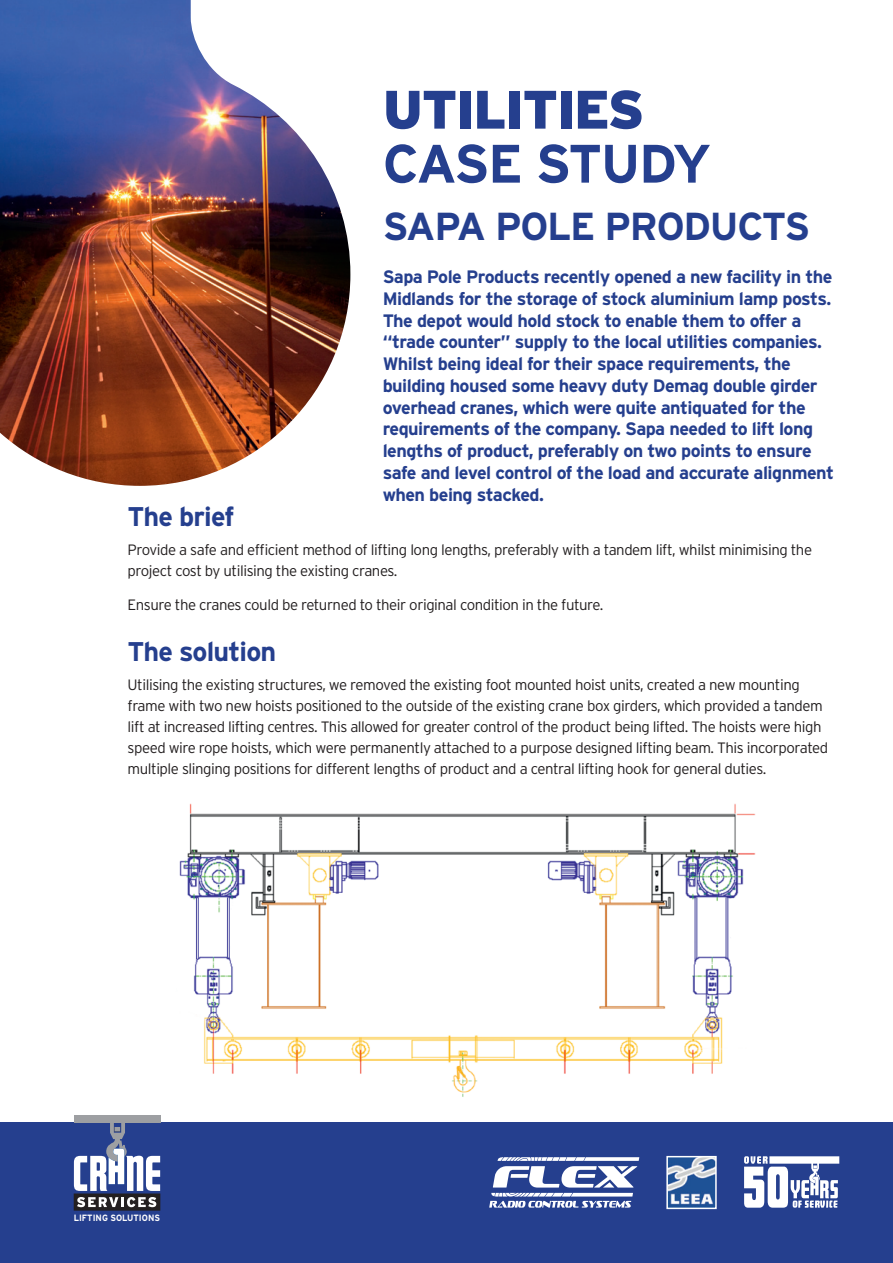
<style>
.page{position:relative;width:893px;height:1263px;background:#fff}
.page>*{position:absolute;margin:0;border:0;box-sizing:border-box;transform-origin:0 0}
.t1{font:900 54px "Interstate";letter-spacing:-.03em;color:#253f8e}
.t2{font:700 54px "Interstate";letter-spacing:-.045em;color:#253f8e}
.t3{font:700 39px "Interstate";letter-spacing:-.03em;color:#253f8e}
.t4{font:700 27px "Interstate";letter-spacing:-.03em;color:#253f8e}
.t5{font:700 18px/21.8px "Interstate";letter-spacing:-.03em;color:#253f8e}
.t6{font:300 15px/21px "Interstate";letter-spacing:-.03em;color:#231f20}
.t7{font:700 9.15px "Interstate";color:#fff;scale:.94 1}
</style>
<div class="page">
<img style="left:0;top:0;width:350px;height:486px">
<div style="left:0;top:1122px;width:893px;height:141px;background:#253f8e"></div>
<div style="left:74px;top:1193px;width:86px;height:18px;background:#231f20"></div>
<div style="left:74px;top:1115px;width:86px;height:7px;background:#9d9fa2"></div>
<svg style="left:74px;top:1122px;width:86px;height:69px"></svg>
<svg style="left:77px;top:1197px;width:79px;height:10px"></svg>
<img style="left:179px;top:803px;width:577px;height:294px">
<svg style="left:744px;top:1156px;width:95px;height:52px"></svg>
<img style="left:669px;top:1159px;width:45px;height:47px">
<div style="left:666px;top:1156px;width:51px;height:53px;border:2px solid #fff"></div>
<svg style="left:489px;top:1193px;width:144px;height:14px"></svg>
<svg style="left:493px;top:1157px;width:146px;height:30px"></svg>
<hr style="left:695px;top:897px;width:1px;height:62px;background:#48479d">
<hr style="left:726px;top:897px;width:1px;height:62px;background:#48479d">
<hr style="left:696px;top:897px;width:1px;height:62px;background:#48479d">
<hr style="left:727px;top:897px;width:1px;height:62px;background:#48479d">
<hr style="left:196px;top:897px;width:1px;height:62px;background:#48479d">
<hr style="left:227px;top:897px;width:1px;height:62px;background:#48479d">
<hr style="left:198px;top:897px;width:1px;height:62px;background:#48479d">
<hr style="left:229px;top:897px;width:1px;height:62px;background:#48479d">
<h1 class="t1" style="left:383px;top:79px;width:263px">UTILITIES</h1>
<h1 class="t2" style="left:383px;top:133px;width:330px">CASE STUDY</h1>
<h2 class="t3" style="left:383px;top:204px;width:429px">SAPA POLE PRODUCTS</h2>
<p class="t5" style="left:383px;top:266px;width:453px">Sapa Pole Products recently opened a new facility in the Midlands for the storage of stock aluminium lamp posts.<br>The depot would hold stock to enable them to offer a “trade counter” supply to the local utilities companies.<br>Whilst being ideal for their space requirements, the building housed some heavy duty Demag double girder overhead cranes, which were quite antiquated for the requirements of the company. Sapa needed to lift long lengths of product, preferably on two points to ensure safe and level control of the load and accurate alignment when being stacked.</p>
<h3 class="t4" style="left:128px;top:501px;width:109px">The brief</h3>
<p class="t6" style="left:128px;top:539px;width:686px">Provide a safe and efficient method of lifting long lengths, preferably with a tandem lift, whilst minimising the project cost by utilising the existing cranes.</p>
<p class="t6" style="left:128px;top:594px;width:477px">Ensure the cranes could be returned to their original condition in the future.</p>
<h3 class="t4" style="left:128px;top:636px;width:150px">The solution</h3>
<p class="t6" style="left:128px;top:674px;width:702px">Utilising the existing structures, we removed the existing foot mounted hoist units, created a new mounting frame with two new hoists positioned to the outside of the existing crane box girders, which provided a tandem lift at increased lifting centres. This allowed for greater control of the product being lifted. The hoists were high speed wire rope hoists, which were permanently attached to a purpose designed lifting beam. This incorporated multiple slinging positions for different lengths of product and a central lifting hook for general duties.</p>
<p class="t7" style="left:74px;top:1212px;width:93px">LIFTING SOLUTIONS</p>
</div>
